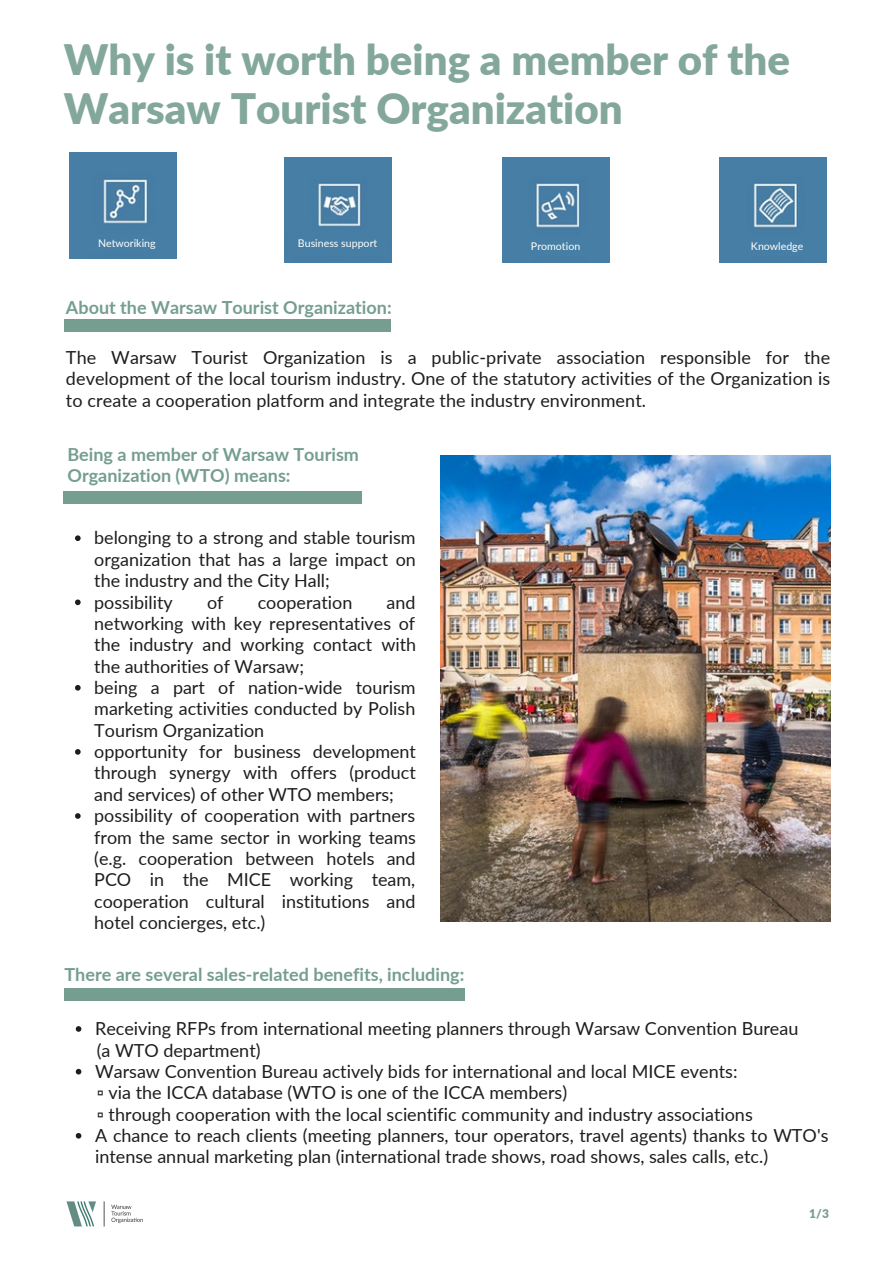
<style>
.page{position:relative;width:893px;height:1264px;background:#fff}
.page>*{position:absolute;margin:0;border:0;box-sizing:border-box;transform-origin:0 0}
.t1{font:900 42px/49.5px "Lato";color:#83a89b}
.t2{font:18px/21.3px "Lato";color:#1d1d1b;text-align:justify}
.t3{font:700 18px/21.3px "Lato";color:#759e90}
.t4{font:900 12px "Lato";color:#759e90}
.t5{font:10.65px "Lato";color:#fffffc}
</style>
<div class="page">
<img style="left:441px;top:455px;width:388px;height:466px">
<img style="left:70px;top:153px;width:106px;height:105px">
<img style="left:284px;top:157px;width:107px;height:106px">
<img style="left:502px;top:157px;width:107px;height:106px">
<img style="left:719px;top:157px;width:107px;height:106px">
<div style="left:64px;top:491px;width:298px;height:13px;background:#759e90"></div>
<div style="left:64px;top:988px;width:400px;height:13px;background:#759e90"></div>
<div style="left:64px;top:319px;width:327px;height:12px;background:#759e90"></div>
<img style="left:66px;top:1201px;width:77px;height:26px">
<div style="left:288px;top:237px;width:99px;height:19px;background:#477ea5"></div>
<svg style="left:75px;top:535px;width:6px;height:6px"></svg>
<svg style="left:75px;top:599px;width:6px;height:6px"></svg>
<svg style="left:75px;top:685px;width:6px;height:5px"></svg>
<svg style="left:75px;top:749px;width:6px;height:5px"></svg>
<svg style="left:75px;top:813px;width:6px;height:5px"></svg>
<svg style="left:76px;top:1026px;width:5px;height:5px"></svg>
<svg style="left:76px;top:1068px;width:5px;height:6px"></svg>
<svg style="left:76px;top:1133px;width:5px;height:5px"></svg>
<div style="left:73px;top:234px;width:100px;height:19px;background:#477ea5"></div>
<div style="left:506px;top:237px;width:99px;height:19px;background:#477ea5"></div>
<div style="left:723px;top:237px;width:99px;height:19px;background:#477ea5"></div>
<p class="t1" style="left:64px;top:34px;width:727px">Why is it worth being a member of the<br>Warsaw Tourist Organization</p>
<p class="t5" style="left:98px;top:236px;width:59px">Networiking</p>
<p class="t5" style="left:298px;top:236px;width:81px">Business support</p>
<p class="t5" style="left:531px;top:240px;width:51px">Promotion</p>
<p class="t5" style="left:751px;top:240px;width:54px">Knowledge</p>
<p class="t3" style="left:66px;top:297px;width:327px">About the Warsaw Tourist Organization:</p>
<p class="t2" style="left:66px;top:346px;width:765px">The Warsaw Tourist Organization is a public-private association responsible for the development of the local tourism industry. One of the statutory activities of the Organization is to create a cooperation platform and integrate the industry environment.</p>
<p class="t3" style="left:67px;top:443px;width:293px">Being a member of Warsaw Tourism<br>Organization (WTO) means:</p>
<p class="t2" style="left:94px;top:527px;width:323px">belonging to a strong and stable tourism organization that has a large impact on the industry and the City Hall;</p>
<p class="t2" style="left:94px;top:591px;width:80px">possibility</p>
<p class="t2" style="left:207px;top:591px;width:18px">of</p>
<p class="t2" style="left:258px;top:591px;width:96px">cooperation</p>
<p class="t2" style="left:94px;top:591px;width:323px;text-indent:292px">and networking with key representatives of the industry and working contact with the authorities of Warsaw;</p>
<p class="t2" style="left:94px;top:676px;width:323px">being a part of nation-wide tourism marketing activities conducted by Polish Tourism Organization</p>
<p class="t2" style="left:94px;top:740px;width:323px">opportunity for business development through synergy with offers (product and services) of other WTO members;</p>
<p class="t2" style="left:94px;top:804px;width:323px">possibility of cooperation with partners from the same sector in working teams (e.g. cooperation between hotels and PCO in the MICE working team, cooperation cultural institutions and hotel concierges, etc.)</p>
<p class="t3" style="left:64px;top:963px;width:401px">There are several sales-related benefits, including:</p>
<p class="t2" style="left:95px;top:1017px;width:704px">Receiving RFPs from international meeting planners through Warsaw Convention Bureau</p>
<p class="t2" style="left:95px;top:1060px;width:644px">Warsaw Convention Bureau actively bids for international and local MICE events:</p>
<p class="t2" style="left:97px;top:1038px;width:165px">(a WTO department)</p>
<p class="t2" style="left:97px;top:1081px;width:472px">▫ via the ICCA database (WTO is one of the ICCA members)</p>
<p class="t2" style="left:97px;top:1102px;width:657px">▫ through cooperation with the local scientific community and industry associations</p>
<p class="t2" style="left:95px;top:1124px;width:734px">A chance to reach clients (meeting planners, tour operators, travel agents) thanks to WTO's intense annual marketing plan (international trade shows, road shows, sales calls, etc.)</p>
<p class="t4" style="left:809px;top:1205px;width:21px">1/3</p>
</div>
